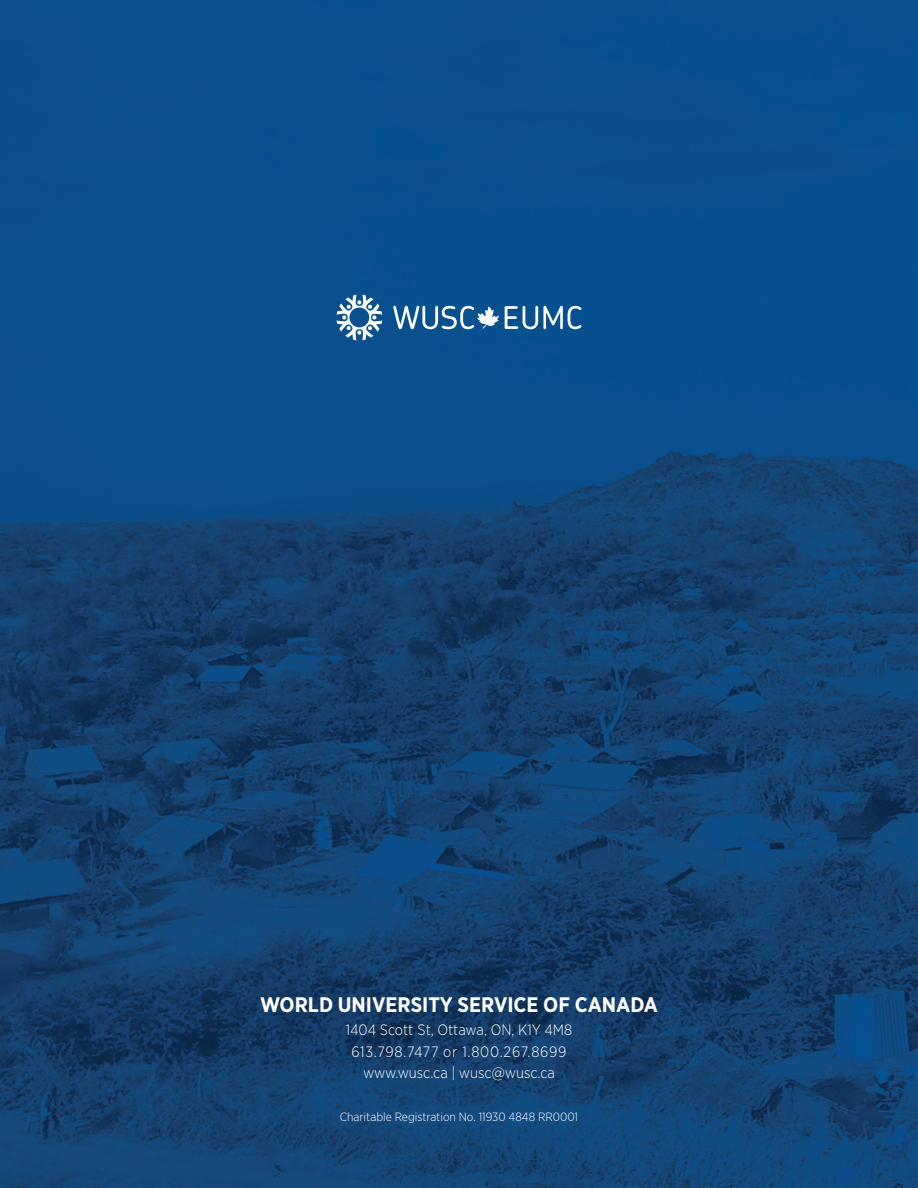
<style>
.page{position:relative;width:918px;height:1188px;background:#fff}
.page>*{position:absolute;margin:0;border:0;box-sizing:border-box;transform-origin:0 0}
.t1{font:700 21px "Gotham Narrow";color:#fff}
.t2{font:300 15px/22.5px "Gotham Narrow";color:#fff;text-align:center}
.t3{font:300 12px "Gotham Narrow";color:#fff}
</style>
<div class="page">
<img style="left:0;top:0;width:918px;height:1188px">
<svg style="left:337px;top:295px;width:45px;height:45px"></svg>
<svg style="left:393px;top:306px;width:188px;height:23px"></svg>
<h1 class="t1" style="left:260px;top:991px;width:399px">WORLD UNIVERSITY SERVICE OF CANADA</h1>
<p class="t2" style="left:346px;top:1018px;width:228px">1404 Scott St, Ottawa, ON, K1Y 4M8<br>613.798.7477 or 1.800.267.8699</p>
<p class="t2" style="left:363px;top:1061px;width:193px">www.wusc.ca | wusc@wusc.ca</p>
<p class="t3" style="left:340px;top:1110px;width:240px">Charitable Registration No. 11930 4848 RR0001</p>
</div>
